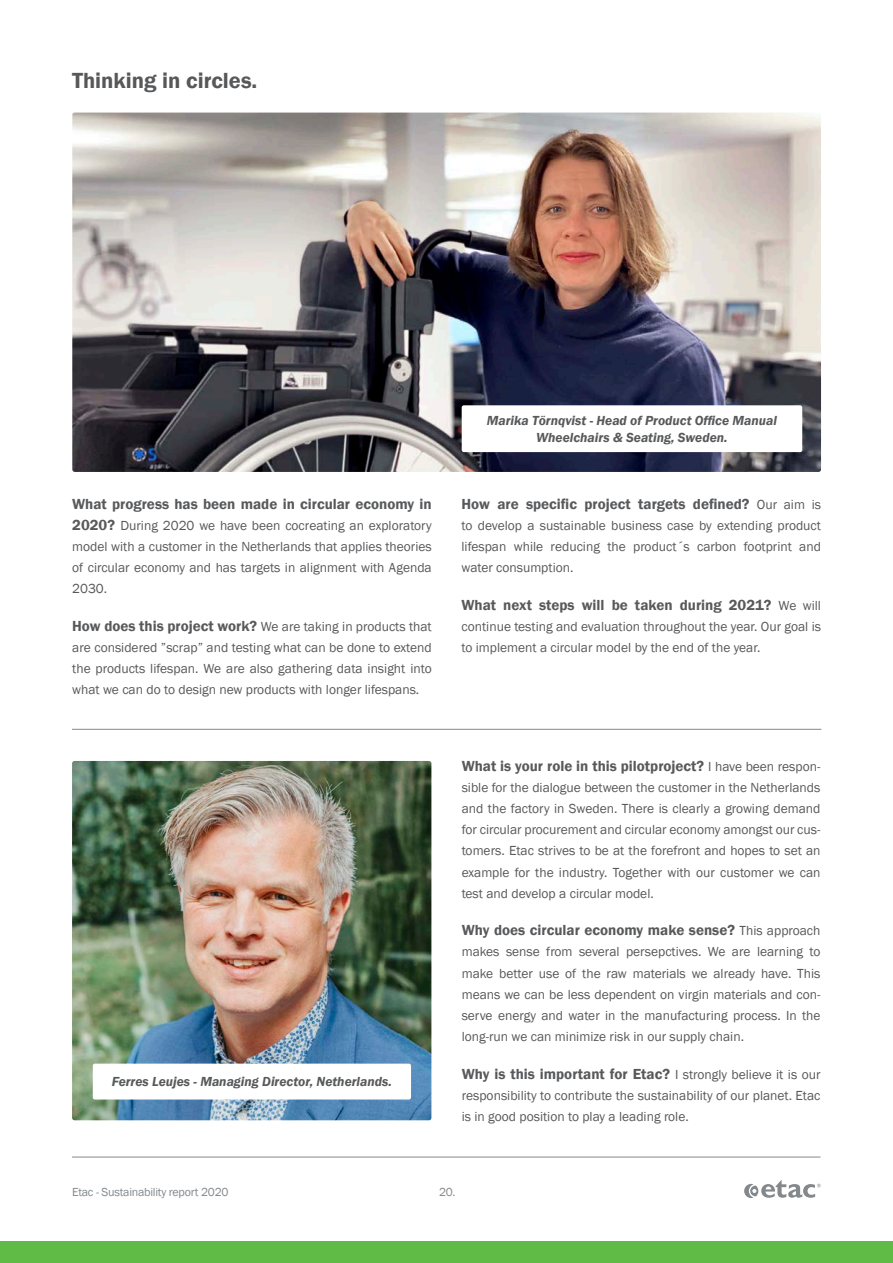
<style>
.page{position:relative;width:893px;height:1263px;background:#fff}
.page>*{position:absolute;margin:0;border:0;box-sizing:border-box;transform-origin:0 0}
.Brödtext{font:600 22.5px "Franklin Gothic";color:#57585a}
.Minirubrik{font:600 15px "Franklin Gothic";color:#58595b}
.Minirubrik-2{font:13.5px/21px "Franklin Gothic";color:#57585a;text-align:justify}
.Brödtext-2{font:italic 600 13.5px/16.5px "Franklin Gothic";color:#58595b;text-align:center}
.t1{font:12px "Franklin Gothic";letter-spacing:-.02em;color:#83888c}
.s1{font-weight:600;font-size:15px;color:#58595b}
.s2{font-weight:400;font-size:13.5px;color:#57585a}
</style>
<div class="page">
<hr style="left:72px;top:1157px;width:748px;height:1px;background:#83888c">
<svg style="left:744px;top:1180px;width:77px;height:18px"></svg>
<div style="left:0;top:1242px;width:893px;height:21px;background:#60bb46"></div>
<img style="left:72px;top:761px;width:359px;height:359px">
<img style="left:72px;top:113px;width:749px;height:359px">
<div style="left:93px;top:1063px;width:318px;height:36px;background:#fff;border-radius:2px"></div>
<div style="left:462px;top:405px;width:340px;height:47px;background:#fff;border-radius:2px"></div>
<hr style="left:72px;top:729px;width:749px;height:1px;background:#83888c">
<p class="Brödtext" style="left:72px;top:67px;width:187px">Thinking in circles.</p>
<p class="Minirubrik" style="left:72px;top:494px;width:361px">What progress has been made in circular economy in</p>
<p class="Minirubrik-2" style="left:72px;top:515px;width:361px"><span class="s1">2020?</span> During 2020 we have been cocreating an exploratory model with a customer in the Netherlands that applies theories of circular economy and has targets in alignment with Agenda 2030.</p>
<p class="Minirubrik-2" style="left:72px;top:616px;width:361px"><span class="s1">How does this project work?</span> We are taking in products that are considered ”scrap” and testing what can be done to extend the products lifespan. We are also gathering data insight into what we can do to design new products with longer lifespans.</p>
<p class="Brödtext-2" style="left:112px;top:1073px;width:282px">Ferres Leujes - Managing Director, Netherlands.</p>
<p class="Brödtext-2" style="left:487px;top:412px;width:292px">Marika Törnqvist - Head of Product Office Manual<br>Wheelchairs &amp; Seating, Sweden.</p>
<p class="Minirubrik" style="left:461px;top:494px;width:361px">How are specific project targets defined? <span class="s2">Our aim is</span></p>
<p class="Minirubrik-2" style="left:461px;top:515px;width:361px">to develop a sustainable business case by extending product lifespan while reducing the product´s carbon footprint and water consumption.</p>
<p class="Minirubrik" style="left:461px;top:595px;width:361px">What next steps will be taken during 2021? <span class="s2">We will</span></p>
<p class="Minirubrik-2" style="left:461px;top:616px;width:361px">continue testing and evaluation throughout the year. Our goal is to implement a circular model by the end of the year.</p>
<p class="Minirubrik" style="left:462px;top:757px;width:360px">What is your role in this pilotproject? <span class="s2">I have been respon-</span></p>
<p class="Minirubrik-2" style="left:462px;top:778px;width:360px">sible for the dialogue between the customer in the Netherlands and the factory in Sweden. There is clearly a growing demand for circular procurement and circular economy amongst our cus&shy;tomers. Etac strives to be at the forefront and hopes to set an example for the industry. Together with our customer we can test and develop a circular model.</p>
<p class="Minirubrik" style="left:462px;top:921px;width:360px">Why does circular economy make sense? <span class="s2">This approach</span></p>
<p class="Minirubrik-2" style="left:462px;top:942px;width:360px">makes sense from several persepctives. We are learning to make better use of the raw materials we already have. This means we can be less dependent on virgin materials and con&shy;serve energy and water in the manufacturing process. In the long-run we can minimize risk in our supply chain.</p>
<p class="Minirubrik" style="left:462px;top:1064px;width:360px">Why is this important for Etac? <span class="s2">I strongly believe it is our</span></p>
<p class="Minirubrik-2" style="left:462px;top:1085px;width:360px">responsibility to contribute the sustainability of our planet. Etac is in good position to play a leading role.</p>
<p class="t1" style="left:72px;top:1185px;width:158px">Etac - Sustainability report 2020</p>
<p class="t1" style="left:439px;top:1185px;width:18px">20.</p>
</div>
